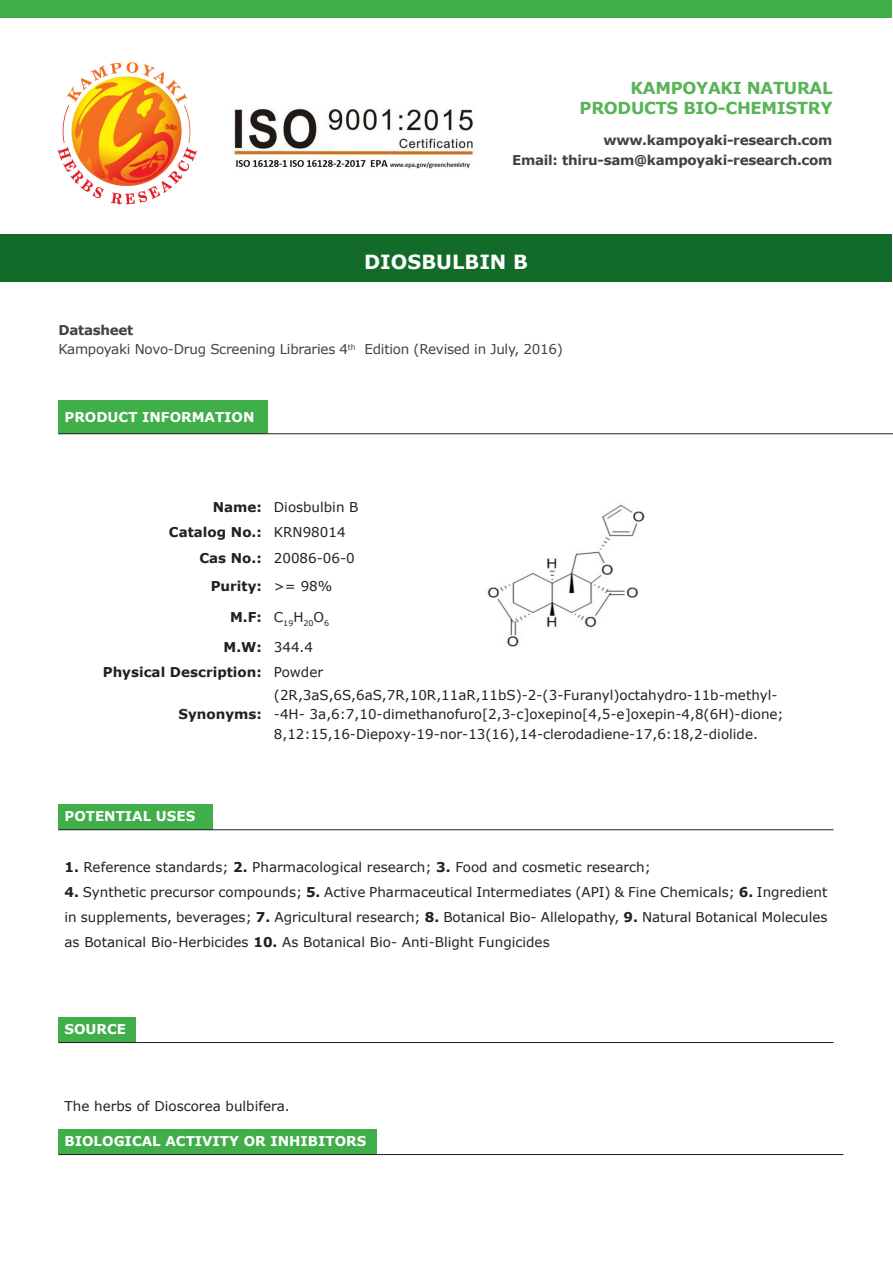
<style>
.page{position:relative;width:893px;height:1263px;background:#fff}
.page>*{position:absolute;margin:0;border:0;box-sizing:border-box;transform-origin:0 0}
.t1{font:700 19.5px "Verdana";color:#fff}
.t2{font:700 16.5px "Verdana";letter-spacing:-.02em;color:#59b457}
.t3{font:13.5px/19.2px "Verdana";color:#231f20}
.t4{font:700 13.5px "Verdana";letter-spacing:-.02em;color:#414243}
.t5{font:700 13.5px "Verdana";color:#fff}
.t6{font:700 13.5px "Verdana";color:#231f20}
.t7{font:13.5px "Verdana";letter-spacing:-.02em;color:#414243}
.t8{font:7.8px "Verdana";color:#231f20}
.s1{font-weight:700}
</style>
<div class="page">
<img style="left:232px;top:108px;width:243px;height:61px">
<img style="left:57px;top:62px;width:140px;height:143px">
<div style="left:0;top:0;width:892px;height:17px;background:#40ae49"></div>
<div style="left:1px;top:235px;width:891px;height:47px;background:#136b29"></div>
<div style="left:58px;top:400px;width:210px;height:34px;background:#40ae49"></div>
<hr style="left:58px;top:433px;width:210px;height:1px;background:#231f20">
<hr style="left:268px;top:433px;width:208px;height:1px;background:#231f20">
<hr style="left:476px;top:433px;width:359px;height:1px;background:#231f20">
<hr style="left:835px;top:433px;width:58px;height:1px;background:#231f20">
<img style="left:487px;top:504px;width:158px;height:143px">
<div style="left:58px;top:805px;width:155px;height:25px;background:#40ae49"></div>
<hr style="left:58px;top:829px;width:155px;height:1px;background:#231f20">
<hr style="left:213px;top:829px;width:620px;height:1px;background:#231f20">
<div style="left:58px;top:1017px;width:78px;height:25px;background:#40ae49"></div>
<hr style="left:58px;top:1042px;width:78px;height:1px;background:#231f20">
<hr style="left:136px;top:1042px;width:697px;height:1px;background:#231f20">
<div style="left:58px;top:1129px;width:319px;height:25px;background:#40ae49"></div>
<hr style="left:58px;top:1154px;width:319px;height:1px;background:#231f20">
<hr style="left:377px;top:1154px;width:466px;height:1px;background:#231f20">
<p class="t2" style="left:631px;top:78px;width:203px">KAMPOYAKI NATURAL</p>
<p class="t2" style="left:580px;top:97px;width:254px">PRODUCTS BIO-CHEMISTRY</p>
<p class="t4" style="left:603px;top:132px;width:231px">www.kampoyaki-research.com</p>
<p class="t4" style="left:512px;top:151px;width:322px">Email: thiru-sam@kampoyaki-research.com</p>
<p class="t1" style="left:364px;top:249px;width:165px">DIOSBULBIN B</p>
<p class="t4" style="left:58px;top:321px;width:76px">Datasheet</p>
<p class="t7" style="left:58px;top:341px;width:506px">Kampoyaki Novo-Drug Screening Libraries 4<sup>th</sup> Edition (Revised in July, 2016)</p>
<p class="t5" style="left:64px;top:409px;width:192px">PRODUCT INFORMATION</p>
<p class="t6" style="left:213px;top:498px;width:51px">Name:</p>
<p class="t3" style="left:274px;top:497px;width:86px">Diosbulbin B</p>
<p class="t6" style="left:169px;top:523px;width:94px">Catalog No.:</p>
<p class="t3" style="left:274px;top:523px;width:73px">KRN98014</p>
<p class="t6" style="left:199px;top:550px;width:64px">Cas No.:</p>
<p class="t3" style="left:274px;top:549px;width:82px">20086-06-0</p>
<p class="t6" style="left:211px;top:577px;width:53px">Purity:</p>
<p class="t3" style="left:274px;top:576px;width:60px">&gt;= 98%</p>
<p class="t6" style="left:230px;top:608px;width:33px">M.F:</p>
<p class="t8" style="left:274px;top:618px;width:57px"><sup>C</sup>19<sup>H</sup>20<sup>O</sup>6</p>
<p class="t6" style="left:224px;top:638px;width:40px">M.W:</p>
<p class="t3" style="left:274px;top:638px;width:41px">344.4</p>
<p class="t6" style="left:103px;top:663px;width:161px">Physical Description:</p>
<p class="t3" style="left:274px;top:662px;width:51px">Powder</p>
<p class="t6" style="left:178px;top:706px;width:85px">Synonyms:</p>
<p class="t3" style="left:274px;top:686px;width:511px">(2R,3aS,6S,6aS,7R,10R,11aR,11bS)-2-(3-Furanyl)octahydro-11b-methyl--4H- 3a,6:7,10-dimethanofuro[2,3-c]oxepino[4,5-e]oxepin-4,8(6H)-dione;<br>8,12:15,16-Diepoxy-19-nor-13(16),14-clerodadiene-17,6:18,2-diolide.</p>
<p class="t5" style="left:64px;top:807px;width:132px">POTENTIAL USES</p>
<p class="t3" style="left:64px;top:857px;width:588px"><span class="s1">1.</span> Reference standards; <span class="s1">2.</span> Pharmacological research; <span class="s1">3.</span> Food and cosmetic research;</p>
<p class="t3" style="left:64px;top:879px;width:764px;line-height:25.2px;text-align:justify"><span class="s1">4.</span> Synthetic precursor compounds; <span class="s1">5.</span> Active Pharmaceutical Intermediates (API) &amp; Fine Chemicals; <span class="s1">6.</span> Ingredient in supplements, beverages; <span class="s1">7.</span> Agricultural research; <span class="s1">8.</span> Botanical Bio- Allelopathy, <span class="s1">9.</span> Natural Botanical Molecules as Botanical Bio-Herbicides <span class="s1">10.</span> As Botanical Bio- Anti-Blight Fungicides</p>
<p class="t5" style="left:64px;top:1020px;width:63px">SOURCE</p>
<p class="t3" style="left:64px;top:1097px;width:227px">The herbs of Dioscorea bulbifera.</p>
<p class="t5" style="left:64px;top:1132px;width:303px">BIOLOGICAL ACTIVITY OR INHIBITORS</p>
</div>
